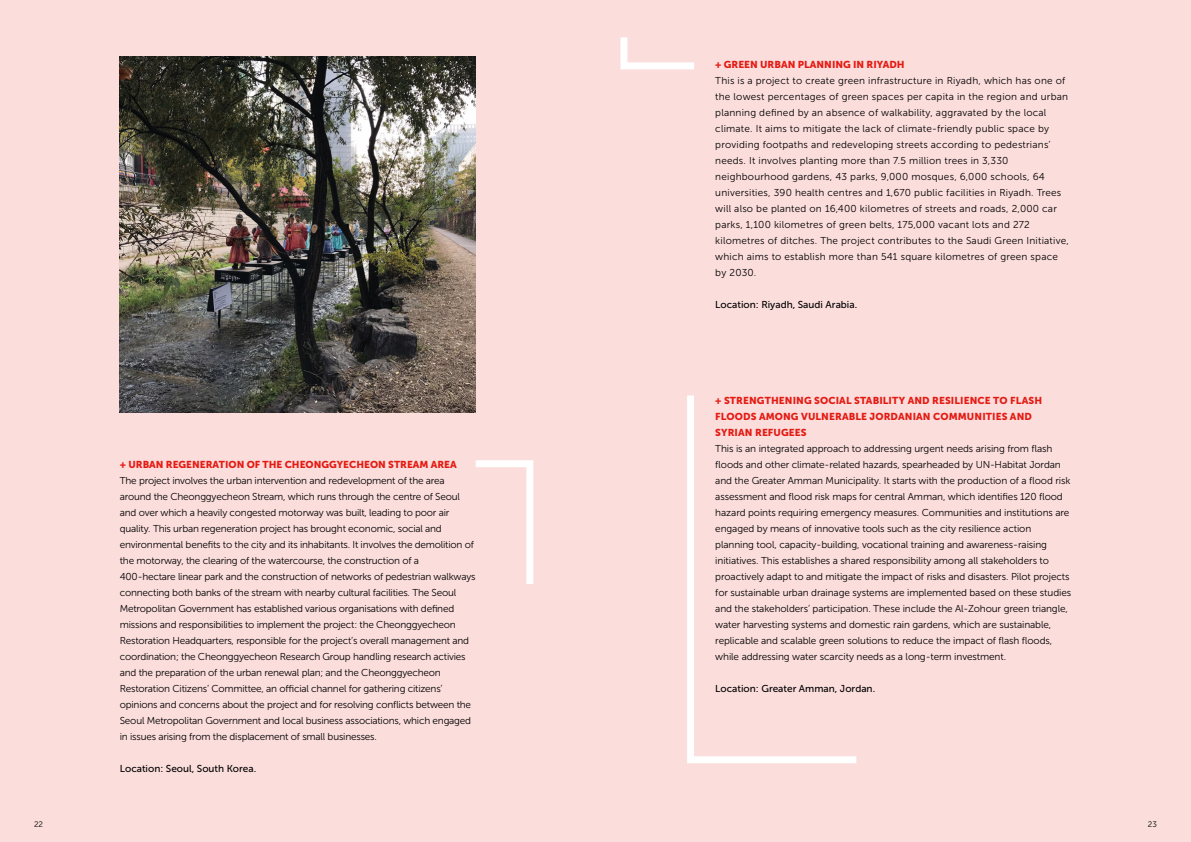
<style>
.page{position:relative;width:1191px;height:842px;background:#fbdddc}
.page>*{position:absolute;margin:0;border:0;box-sizing:border-box;transform-origin:0 0}
.t1{font:10px/16px "Museo Sans 300";letter-spacing:-.01em;color:#000}
.t2{font:10px/16px "Museo Sans 300";letter-spacing:.02em;color:#000}
.t3{font:10px/16px "Museo Sans 900";letter-spacing:.01em;color:#e41b13}
.t4{font:10px "Museo Sans 500";color:#000}
.t5{font:8px "Museo Sans 300";color:#000}
</style>
<div class="page">
<svg style="left:476px;top:460px;width:58px;height:124px"></svg>
<svg style="left:620px;top:37px;width:74px;height:33px"></svg>
<svg style="left:687px;top:395px;width:170px;height:368px"></svg>
<img style="left:120px;top:57px;width:356px;height:355px">
<p class="t3" style="left:120px;top:456px;width:338px">+ URBAN REGENERATION OF THE CHEONGGYECHEON STREAM AREA</p>
<p class="t1" style="left:120px;top:473px;width:357px">The project involves the urban intervention and redevelopment of the area around the Cheonggyecheon Stream, which runs through the centre of Seoul and over which a heavily congested motorway was built, leading to poor air quality. This urban regeneration project has brought economic, social and environmental benefits to the city and its inhabitants. It involves the demolition of the motorway, the clearing of the watercourse, the construction of a 400-hectare linear park and the construction of networks of pedestrian walkways connecting both banks of the stream with nearby cultural facilities. The Seoul Metropolitan Government has established various organisations with defined missions and responsibilities to implement the project: the Cheonggyecheon Restoration Headquarters, responsible for the project’s overall management and coordination; the Cheonggyecheon Research Group handling research activies and the preparation of the urban renewal plan; and the Cheonggyecheon Restoration Citizens’ Committee, an official channel for gathering citizens’ opinions and concerns about the project and for resolving conflicts between the Seoul Metropolitan Government and local business associations, which engaged in issues arising from the displacement of small businesses.</p>
<p class="t4" style="left:120px;top:763px;width:138px">Location: Seoul, South Korea.</p>
<p class="t3" style="left:715px;top:56px;width:191px">+ GREEN URBAN PLANNING IN RIYADH</p>
<p class="t2" style="left:715px;top:73px;width:355px">This is a project to create green infrastructure in Riyadh, which has one of the lowest percentages of green spaces per capita in the region and urban planning defined by an absence of walkability, aggravated by the local climate. It aims to mitigate the lack of climate-friendly public space by providing footpaths and redeveloping streets according to pedestrians’ needs. It involves planting more than 7.5 million trees in 3,330 neighbourhood gardens, 43 parks, 9,000 mosques, 6,000 schools, 64 universities, 390 health centres and 1,670 public facilities in Riyadh. Trees will also be planted on 16,400 kilometres of streets and roads, 2,000 car parks, 1,100 kilometres of green belts, 175,000 vacant lots and 272 kilometres of ditches. The project contributes to the Saudi Green Initiative, which aims to establish more than 541 square kilometres of green space by 2030.</p>
<p class="t4" style="left:715px;top:299px;width:143px">Location: Riyadh, Saudi Arabia.</p>
<p class="t3" style="left:715px;top:392px;width:328px">+ STRENGTHENING SOCIAL STABILITY AND RESILIENCE TO FLASH<br>FLOODS AMONG VULNERABLE JORDANIAN COMMUNITIES AND<br>SYRIAN REFUGEES</p>
<p class="t1" style="left:715px;top:441px;width:357px">This is an integrated approach to addressing urgent needs arising from flash floods and other climate-related hazards, spearheaded by UN-Habitat Jordan and the Greater Amman Municipality. It starts with the production of a flood risk assessment and flood risk maps for central Amman, which identifies 120 flood hazard points requiring emergency measures. Communities and institutions are engaged by means of innovative tools such as the city resilience action planning tool, capacity-building, vocational training and awareness-raising initiatives. This establishes a shared responsibility among all stakeholders to proactively adapt to and mitigate the impact of risks and disasters. Pilot projects for sustainable urban drainage systems are implemented based on these studies and the stakeholders’ participation. These include the Al-Zohour green triangle, water harvesting systems and domestic rain gardens, which are sustainable, replicable and scalable green solutions to reduce the impact of flash floods, while addressing water scarcity needs as a long-term investment.</p>
<p class="t4" style="left:715px;top:683px;width:161px">Location: Greater Amman, Jordan.</p>
<p class="t5" style="left:34px;top:820px;width:11px">22</p>
<p class="t5" style="left:1148px;top:820px;width:11px">23</p>
</div>
